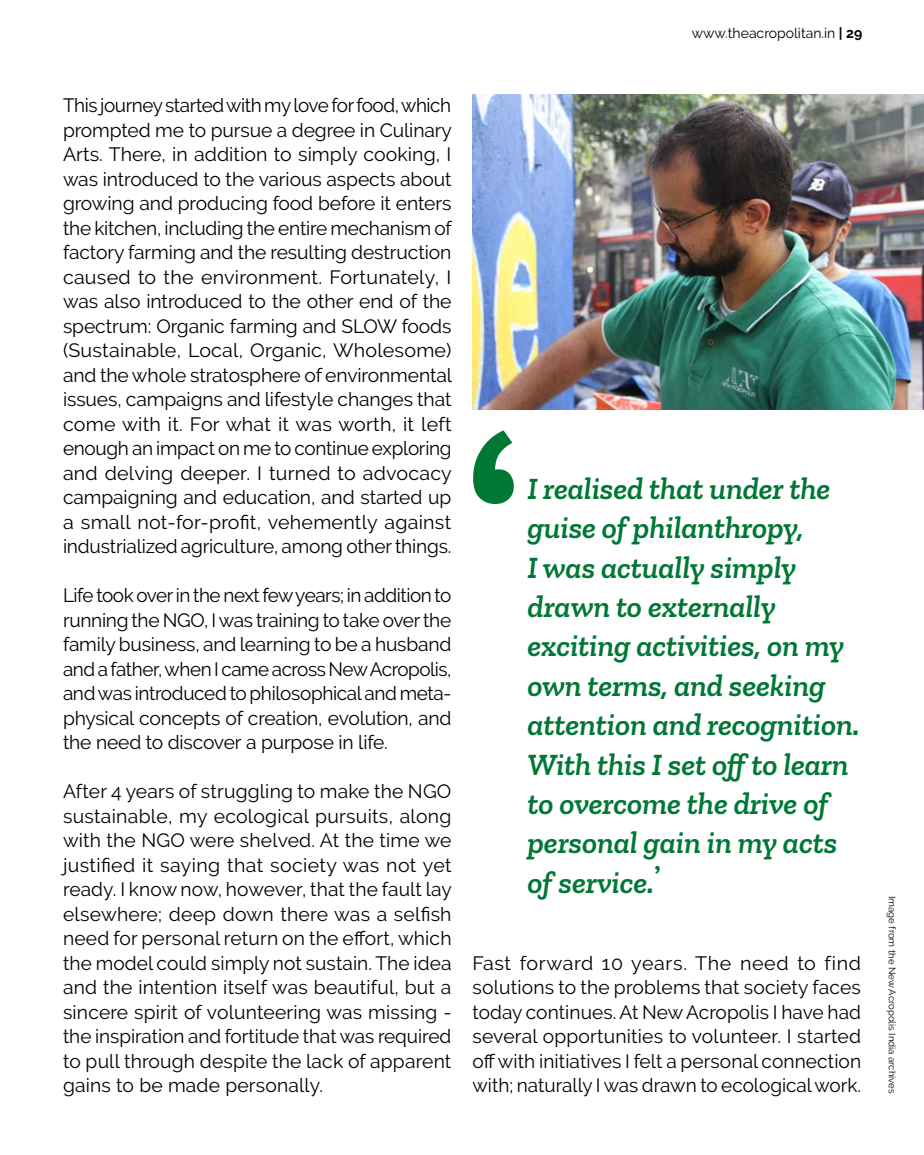
<style>
.page{position:relative;width:924px;height:1155px;background:#fff}
.page>*{position:absolute;margin:0;border:0;box-sizing:border-box;transform-origin:0 0}
.t1{font:italic 600 31.5px/39.4px "Zilla Slab";letter-spacing:-.005em;color:#007835}
.t2{font:19.25px/24.5px "Raleway";letter-spacing:-.01em;color:#000;text-align:justify}
.t3{font:14px "Raleway";color:#000}
.t4{font:9.62px "Raleway";color:#000}
.s1{font-weight:700}
.s2{font-family:"PT Sans";font-weight:400;font-style:normal;font-size:38.5px}
</style>
<div class="page">
<img style="left:472px;top:94px;width:452px;height:316px">
<svg style="left:473px;top:430px;width:41px;height:74px"></svg>
<p class="t3" style="left:692px;top:25px;width:172px">www.theacropolitan.in <span class="s1">| 29</span></p>
<p class="t2" style="left:63px;top:93px;width:391px">This journey started with my love for food, which prompted me to pursue a degree in Culinary Arts. There, in addition to simply cooking, I was introduced to the various aspects about growing and producing food before it enters the kitchen, including the entire mechanism of factory farming and the resulting destruction caused to the environment. Fortunately, I was also introduced to the other end of the spectrum: Organic farming and SLOW foods (Sustainable, Local, Organic, Wholesome) and the whole stratosphere of environmental issues, campaigns and lifestyle changes that come with it. For what it was worth, it left enough an impact on me to continue exploring and delving deeper. I turned to advocacy campaigning and education, and started up a small not-for-profit, vehemently against industrialized agriculture, among other things.</p>
<p class="t2" style="left:63px;top:583px;width:390px">Life took over in the next few years; in addition to running the NGO, I was training to take over the family business, and learning to be a husband and a father, when I came across New Acropolis, and was introduced to philosophical and meta&shy;physical concepts of creation, evolution, and the need to discover a purpose in life.</p>
<p class="t2" style="left:63px;top:779px;width:390px">After 4 years of struggling to make the NGO sustainable, my ecological pursuits, along with the NGO were shelved. At the time we justified it saying that society was not yet ready. I know now, however, that the fault lay elsewhere; deep down there was a selfish need for personal return on the effort, which the model could simply not sustain. The idea and the intention itself was beautiful, but a sincere spirit of volunteering was missing - the inspiration and fortitude that was required to pull through despite the lack of apparent gains to be made personally.</p>
<p class="t1" style="left:528px;top:469px;width:334px">I realised that under the guise of philanthropy,<br>I was actually simply drawn to externally exciting activities, on my own terms, and seeking attention and recognition.<br>With this I set off to learn to overcome the drive of personal gain in my acts of service.<span class="s2">’</span></p>
<p class="t2" style="left:472px;top:950px;width:390px">Fast forward 10 years. The need to find solutions to the problems that society faces today continues. At New Acropolis I have had several opportunities to volunteer. I started off with initiatives I felt a personal connection with; naturally I was drawn to ecological work.</p>
<p class="t4" style="left:898px;top:896px;width:199px;rotate:90deg">Image from the New Acropolis India archives</p>
</div>
